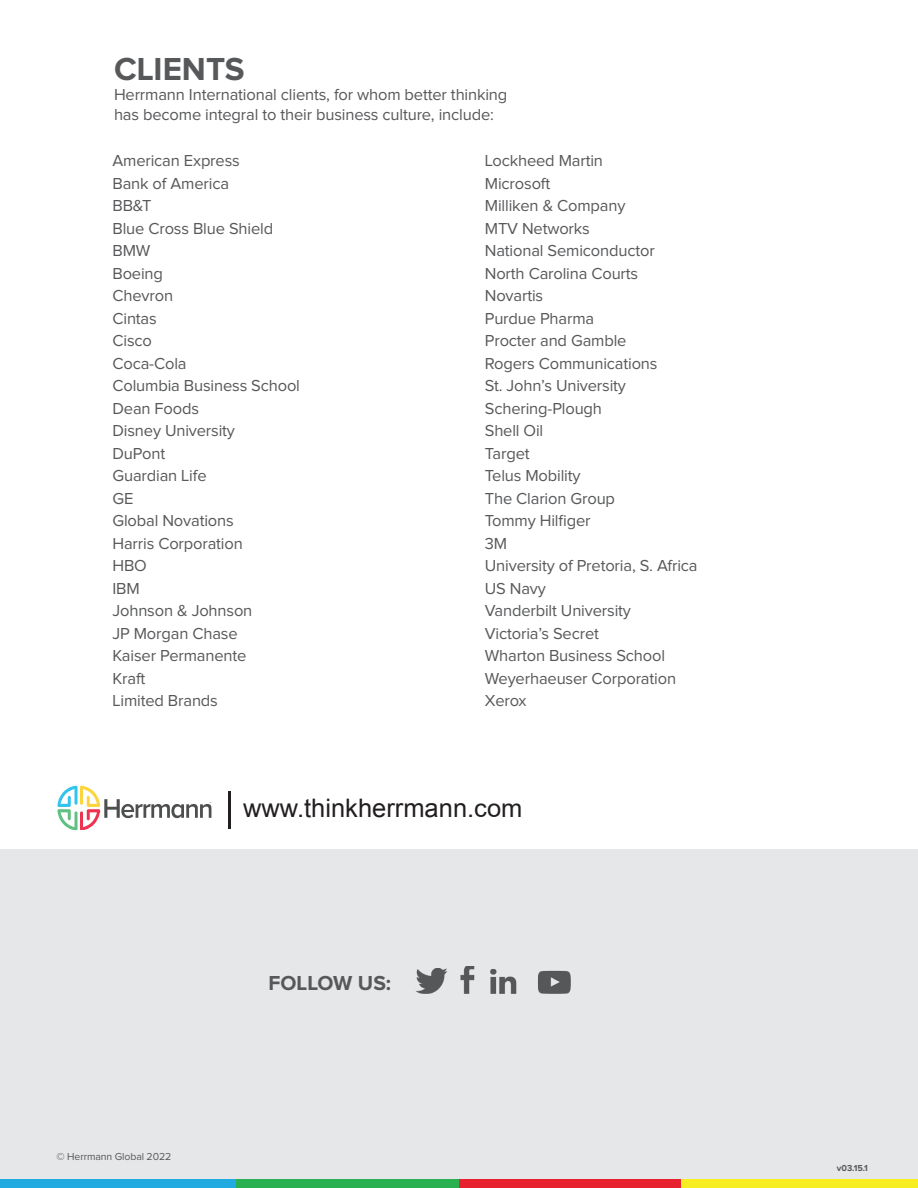
<style>
.page{position:relative;width:918px;height:1188px;background:#fff}
.page>*{position:absolute;margin:0;border:0;box-sizing:border-box;transform-origin:0 0}
.t1{font:700 33px "Proxima Nova";color:#57585a}
.t2{font:25.5px "Arial";color:#231f20}
.t3{font:700 21px "Proxima Nova";color:#57585a}
.Paragraph_Style_1{font:16.5px "Proxima Nova";letter-spacing:-.01em;color:#57585a}
.Paragraph_Style_1-2{font:10.5px "Proxima Nova";letter-spacing:-.01em;color:#57585a}
.t4{font:700 9px "Proxima Nova";color:#57585a}
.s1{font-family:"Proxima Nova";font-size:52.5px}
.s2{font-style:inherit}
</style>
<div class="page">
<div style="left:0;top:850px;width:918px;height:338px;background:#e6e7e9"></div>
<div style="left:0;top:1179px;width:236px;height:9px;background:#22abe0"></div>
<div style="left:236px;top:1179px;width:223px;height:9px;background:#28b051"></div>
<div style="left:459px;top:1179px;width:223px;height:9px;background:#e8212f"></div>
<div style="left:682px;top:1179px;width:236px;height:9px;background:#f7ee22"></div>
<img style="left:416px;top:966px;width:155px;height:28px">
<svg style="left:57px;top:786px;width:155px;height:45px"></svg>
<p class="t1" style="left:114px;top:54px;width:132px">CLIENTS</p>
<p class="Paragraph_Style_1" style="left:114px;top:87px;width:395px">Herrmann International clients, for whom better thinking</p>
<p class="Paragraph_Style_1" style="left:114px;top:107px;width:381px">has become integral to their business culture, include:</p>
<p class="Paragraph_Style_1" style="left:112px;top:153px;width:129px">American Express</p>
<p class="Paragraph_Style_1" style="left:112px;top:176px;width:118px">Bank of America</p>
<p class="Paragraph_Style_1" style="left:112px;top:198px;width:41px">BB&amp;T</p>
<p class="Paragraph_Style_1" style="left:112px;top:221px;width:162px">Blue Cross Blue Shield</p>
<p class="Paragraph_Style_1" style="left:112px;top:243px;width:39px">BMW</p>
<p class="Paragraph_Style_1" style="left:112px;top:266px;width:52px">Boeing</p>
<p class="Paragraph_Style_1" style="left:112px;top:288px;width:62px">Chevron</p>
<p class="Paragraph_Style_1" style="left:112px;top:311px;width:46px">Cintas</p>
<p class="Paragraph_Style_1" style="left:112px;top:333px;width:41px">Cisco</p>
<p class="Paragraph_Style_1" style="left:112px;top:356px;width:76px">Coca-Cola</p>
<p class="Paragraph_Style_1" style="left:112px;top:378px;width:189px">Columbia Business School</p>
<p class="Paragraph_Style_1" style="left:112px;top:401px;width:88px">Dean Foods</p>
<p class="Paragraph_Style_1" style="left:112px;top:423px;width:124px">Disney University</p>
<p class="Paragraph_Style_1" style="left:112px;top:446px;width:54px">DuPont</p>
<p class="Paragraph_Style_1" style="left:112px;top:468px;width:96px">Guardian Life</p>
<p class="Paragraph_Style_1" style="left:112px;top:491px;width:22px">GE</p>
<p class="Paragraph_Style_1" style="left:112px;top:513px;width:123px">Global Novations</p>
<p class="Paragraph_Style_1" style="left:112px;top:536px;width:132px">Harris Corporation</p>
<p class="Paragraph_Style_1" style="left:112px;top:558px;width:36px">HBO</p>
<p class="Paragraph_Style_1" style="left:112px;top:581px;width:29px">IBM</p>
<p class="Paragraph_Style_1" style="left:112px;top:603px;width:141px">Johnson &amp; Johnson</p>
<p class="Paragraph_Style_1" style="left:112px;top:626px;width:127px">JP Morgan Chase</p>
<p class="Paragraph_Style_1" style="left:112px;top:648px;width:135px">Kaiser Permanente</p>
<p class="Paragraph_Style_1" style="left:112px;top:671px;width:34px">Kraft</p>
<p class="Paragraph_Style_1" style="left:112px;top:693px;width:107px">Limited Brands</p>
<p class="Paragraph_Style_1" style="left:485px;top:153px;width:120px">Lockheed Martin</p>
<p class="Paragraph_Style_1" style="left:485px;top:176px;width:67px">Microsoft</p>
<p class="Paragraph_Style_1" style="left:485px;top:198px;width:142px">Milliken &amp; Company</p>
<p class="Paragraph_Style_1" style="left:485px;top:221px;width:107px">MTV Networks</p>
<p class="Paragraph_Style_1" style="left:485px;top:243px;width:171px">National Semiconductor</p>
<p class="Paragraph_Style_1" style="left:485px;top:266px;width:155px">North Carolina Courts</p>
<p class="Paragraph_Style_1" style="left:485px;top:288px;width:60px">Novartis</p>
<p class="Paragraph_Style_1" style="left:485px;top:311px;width:111px">Purdue Pharma</p>
<p class="Paragraph_Style_1" style="left:485px;top:333px;width:143px">Procter and Gamble</p>
<p class="Paragraph_Style_1" style="left:485px;top:356px;width:174px">Rogers Communications</p>
<p class="Paragraph_Style_1" style="left:485px;top:378px;width:143px">St. John’s University</p>
<p class="Paragraph_Style_1" style="left:485px;top:401px;width:119px">Schering-Plough</p>
<p class="Paragraph_Style_1" style="left:485px;top:423px;width:60px">Shell Oil</p>
<p class="Paragraph_Style_1" style="left:485px;top:446px;width:46px">Target</p>
<p class="Paragraph_Style_1" style="left:485px;top:468px;width:97px">Telus Mobility</p>
<p class="Paragraph_Style_1" style="left:485px;top:491px;width:132px">The Clarion Group</p>
<p class="Paragraph_Style_1" style="left:485px;top:513px;width:107px">Tommy Hilfiger</p>
<p class="Paragraph_Style_1" style="left:485px;top:536px;width:24px">3M</p>
<p class="Paragraph_Style_1" style="left:485px;top:558px;width:214px">University of Pretoria, S. Africa</p>
<p class="Paragraph_Style_1" style="left:485px;top:581px;width:63px">US Navy</p>
<p class="Paragraph_Style_1" style="left:485px;top:603px;width:148px">Vanderbilt University</p>
<p class="Paragraph_Style_1" style="left:485px;top:626px;width:116px">Victoria’s Secret</p>
<p class="Paragraph_Style_1" style="left:485px;top:648px;width:182px">Wharton Business School</p>
<p class="Paragraph_Style_1" style="left:485px;top:671px;width:193px">Weyerhaeuser Corporation</p>
<p class="Paragraph_Style_1" style="left:485px;top:693px;width:43px">Xerox</p>
<h2 class="t2" style="left:224px;top:792px;width:300px"><span class="s1">|</span> <span class="s2">www.</span>thinkherrmann<span class="s2">.com</span></h2>
<p class="Paragraph_Style_1-2" style="left:56px;top:1152px;width:116px">© Herrmann Global 2022</p>
<p class="t3" style="left:268px;top:974px;width:124px">FOLLOW US:</p>
<p class="t4" style="left:837px;top:1164px;width:33px">v03.15.1</p>
</div>
